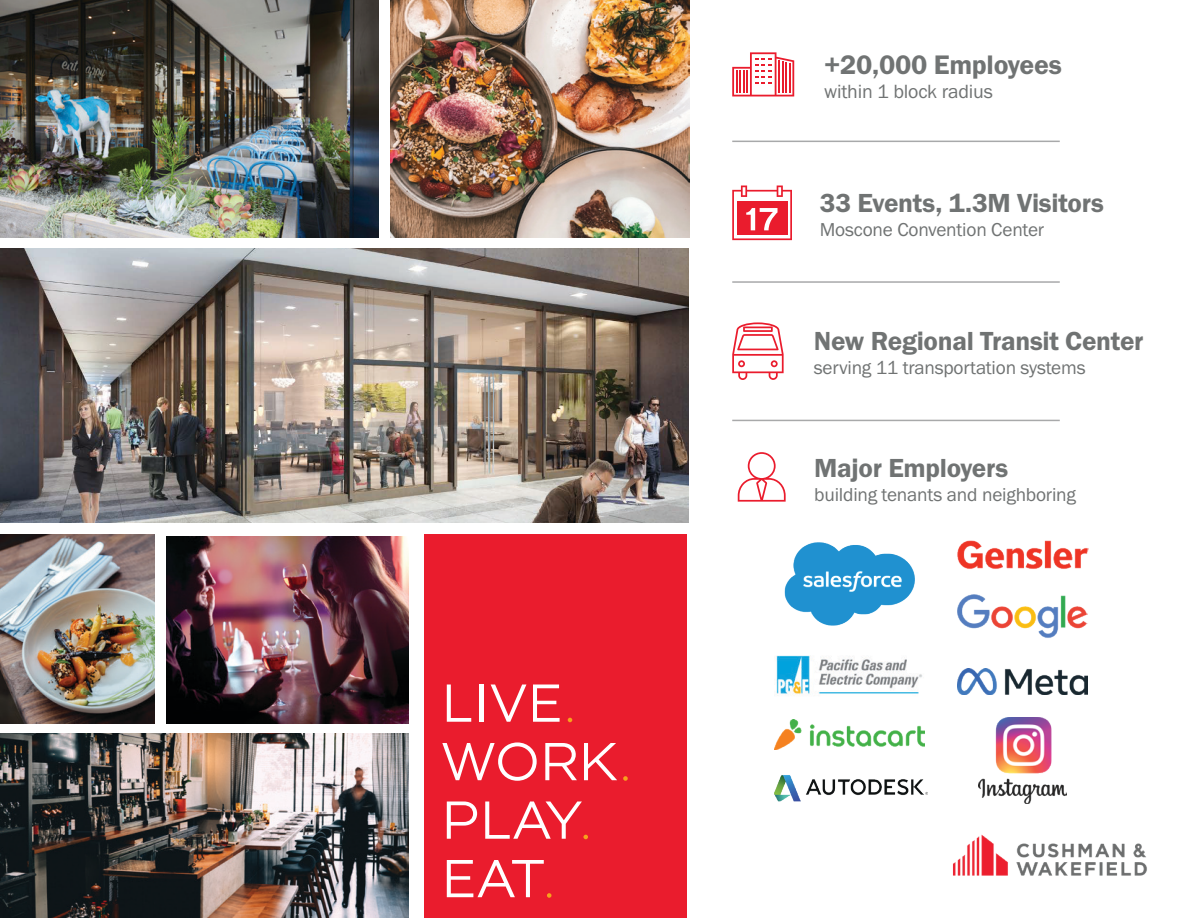
<style>
.page{position:relative;width:1188px;height:918px;background:#fff}
.page>*{position:absolute;margin:0;border:0;box-sizing:border-box;transform-origin:0 0}
.t1{font:53.25px "Mercenary";letter-spacing:.025em;color:#fff}
.t2{font:27.75px "Franklin Gothic URW Dem";letter-spacing:-.01em;color:#707373}
.t3{font:27.15px "Franklin Gothic URW Dem";letter-spacing:-.01em;color:#707373}
.t4{font:19.8px "Franklin Gothic URW Boo";letter-spacing:-.01em;color:#707373}
.t5{font:19.35px "Franklin Gothic URW Boo";letter-spacing:-.01em;color:#707373}
.s1{color:#f6a21c}
</style>
<div class="page">
<img style="left:953px;top:834px;width:194px;height:42px">
<img style="left:0;top:248px;width:688px;height:275px">
<img style="left:0;top:734px;width:409px;height:184px">
<img style="left:0;top:0;width:379px;height:237px">
<img style="left:0;top:535px;width:154px;height:188px">
<img style="left:167px;top:537px;width:242px;height:186px">
<img style="left:390px;top:0;width:300px;height:237px">
<div style="left:424px;top:535px;width:263px;height:383px;background:#ea1c2d"></div>
<svg style="left:732px;top:186px;width:60px;height:54px"></svg>
<svg style="left:732px;top:322px;width:52px;height:58px"></svg>
<svg style="left:732px;top:52px;width:62px;height:44px"></svg>
<hr style="left:778px;top:60px;width:2px;height:33px;background:#ea1c2d">
<hr style="left:782px;top:61px;width:2px;height:32px;background:#ea1c2d">
<hr style="left:785px;top:62px;width:2px;height:31px;background:#ea1c2d">
<hr style="left:789px;top:64px;width:2px;height:29px;background:#ea1c2d">
<hr style="left:736px;top:70px;width:2px;height:23px;background:#ea1c2d">
<hr style="left:739px;top:70px;width:2px;height:23px;background:#ea1c2d">
<hr style="left:743px;top:70px;width:2px;height:23px;background:#ea1c2d">
<hr style="left:746px;top:70px;width:2px;height:23px;background:#ea1c2d">
<hr style="left:732px;top:420px;width:328px;height:1px;background:#a8a9aa">
<hr style="left:732px;top:141px;width:328px;height:1px;background:#a8a9aa">
<hr style="left:732px;top:281px;width:328px;height:2px;background:#a8a9aa">
<svg style="left:738px;top:452px;width:48px;height:50px"></svg>
<img style="left:784px;top:542px;width:131px;height:84px">
<img style="left:957px;top:540px;width:132px;height:29px">
<img style="left:776px;top:655px;width:146px;height:41px">
<img style="left:957px;top:595px;width:131px;height:43px">
<img style="left:957px;top:669px;width:131px;height:26px">
<img style="left:774px;top:719px;width:151px;height:30px">
<img style="left:979px;top:718px;width:88px;height:85px">
<img style="left:774px;top:775px;width:154px;height:27px">
<p class="t1" style="left:442px;top:670px;width:136px">LIVE<span class="s1">.</span></p>
<p class="t1" style="left:442px;top:729px;width:192px">WORK<span class="s1">.</span></p>
<p class="t1" style="left:442px;top:787px;width:152px">PLAY<span class="s1">.</span></p>
<p class="t1" style="left:442px;top:846px;width:115px">EAT<span class="s1">.</span></p>
<p class="t2" style="left:824px;top:47px;width:239px">+20,000 Employees</p>
<p class="t4" style="left:824px;top:79px;width:170px">within 1 block radius</p>
<p class="t3" style="left:820px;top:186px;width:286px">33 Events, 1.3M Visitors</p>
<p class="t5" style="left:820px;top:218px;width:226px">Moscone Convention Center</p>
<p class="t3" style="left:814px;top:324px;width:331px">New Regional Transit Center</p>
<p class="t5" style="left:814px;top:355px;width:273px">serving 11 transportation systems</p>
<p class="t3" style="left:814px;top:452px;width:196px">Major Employers</p>
<p class="t5" style="left:814px;top:483px;width:263px">building tenants and neighboring</p>
</div>
